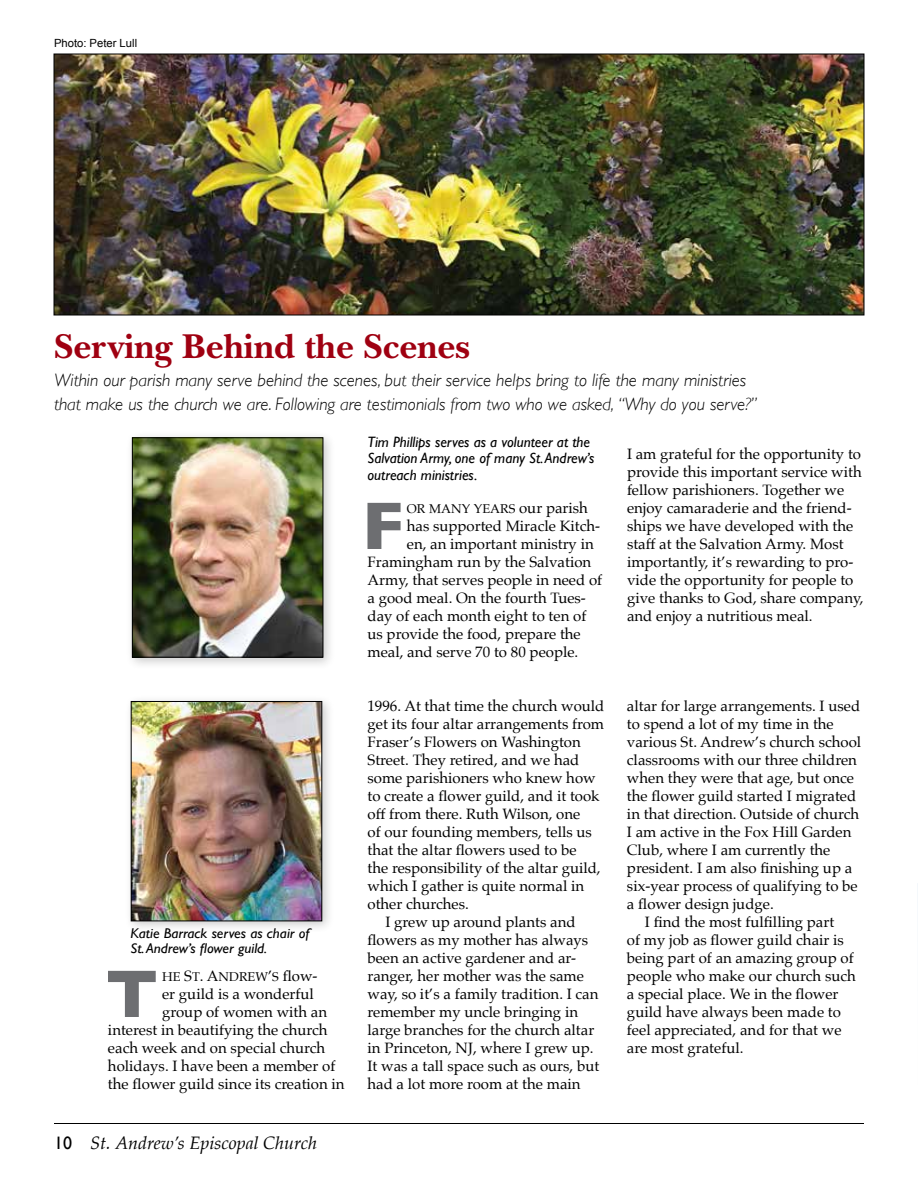
<style>
.page{position:relative;width:918px;height:1188px;background:#fff}
.page>*{position:absolute;margin:0;border:0;box-sizing:border-box;transform-origin:0 0}
.t1{font:700 68.25px "Gill Sans";color:#6d6e71}
.t2{font:700 36px "New Baskerville";color:#9f0011}
.t3{font:italic 300 18px/24px "Gill Sans";color:#000}
.t4{font:italic 18px "Palatino";color:#000}
.t5{font:15px/18px "Palatino";color:#000}
.t6{font:italic 15px/16.5px "Gill Sans";color:#000}
.t7{font:italic 14.1px/15.6px "Gill Sans";color:#000;scale:1.06 1}
.t8{font:12.75px "Palatino Roman SC850";color:#000}
.t9{font:11.25px "Arial";color:#000}
.s1{font-size:15px}
.s2{font-family:"Palatino";font-size:15px}
.s3{font-family:"Gill Sans";font-style:normal}
</style>
<div class="page">
<hr style="left:54px;top:1123px;width:810px;height:1px;background:#000">
<svg style="left:917px;top:883px;width:1px;height:14px"></svg>
<div style="left:124px;top:694px;width:211px;height:240px;background:#000;opacity:.2"></div>
<img style="left:133px;top:703px;width:187px;height:216px">
<div style="left:131px;top:701px;width:191px;height:220px;border:1px solid #000"></div>
<img style="left:56px;top:56px;width:806px;height:257px">
<div style="left:54px;top:54px;width:810px;height:261px;border:1px solid #000"></div>
<div style="left:125px;top:431px;width:211px;height:239px;background:#000;opacity:.2"></div>
<img style="left:134px;top:439px;width:187px;height:217px">
<div style="left:132px;top:437px;width:191px;height:221px;border:1px solid #000"></div>
<p class="t9" style="left:54px;top:36px;width:85px">Photo: Peter Lull</p>
<h2 class="t2" style="left:54px;top:325px;width:418px">Serving Behind the Scenes</h2>
<p class="t3" style="left:54px;top:368px;width:705px">Within our parish many serve behind the scenes, but their service helps bring to life the many ministries that make us the church we are. Following are testimonials from two who we asked, “Why do you serve?”</p>
<p class="t7" style="left:130px;top:925px;width:170px">Katie Barrack serves as chair of<br>St. Andrew’s flower guild.</p>
<h1 class="t1" style="left:106px;top:940px;width:54px">T</h1>
<p class="t8" style="left:162px;top:966px;width:157px">HE <span class="s1">S</span>T<span class="s1">. A</span>NDREW<span class="s1">’</span>S <span class="s2">flow-</span></p>
<p class="t5" style="left:162px;top:985px;width:153px">er guild is a wonderful</p>
<p class="t5" style="left:162px;top:1003px;width:167px">group of women with an</p>
<p class="t5" style="left:108px;top:1021px;width:221px">interest in beautifying the church</p>
<p class="t5" style="left:108px;top:1039px;width:219px">each week and on special church</p>
<p class="t5" style="left:108px;top:1057px;width:229px">holidays. I have been a member of</p>
<p class="t5" style="left:108px;top:1075px;width:238px">the flower guild since its creation in</p>
<p class="t4" style="left:54px;top:1128px;width:265px"><span class="s3">10</span> St. Andrew’s Episcopal Church</p>
<p class="t6" style="left:368px;top:434px;width:228px">Tim Phillips serves as a volunteer at the<br>Salvation Army, one of many St. Andrew’s outreach ministries.</p>
<h1 class="t1" style="left:362px;top:472px;width:44px">F</h1>
<p class="t8" style="left:407px;top:498px;width:183px">OR MANY YEARS <span class="s2">our parish</span></p>
<p class="t5" style="left:407px;top:517px;width:195px">has supported Miracle Kitch-</p>
<p class="t5" style="left:407px;top:535px;width:188px">en, an important ministry in</p>
<p class="t5" style="left:368px;top:553px;width:225px">Framingham run by the Salvation</p>
<p class="t5" style="left:368px;top:571px;width:236px">Army, that serves people in need of</p>
<p class="t5" style="left:368px;top:589px;width:220px">a good meal. On the fourth Tues-</p>
<p class="t5" style="left:368px;top:607px;width:220px">day of each month eight to ten of</p>
<p class="t5" style="left:368px;top:625px;width:215px">us provide the food, prepare the</p>
<p class="t5" style="left:368px;top:643px;width:212px">meal, and serve 70 to 80 people.</p>
<p class="t5" style="left:367px;top:697px;width:238px">1996. At that time the church would</p>
<p class="t5" style="left:367px;top:715px;width:238px">get its four altar arrangements from</p>
<p class="t5" style="left:367px;top:733px;width:215px">Fraser’s Flowers on Washington</p>
<p class="t5" style="left:367px;top:751px;width:213px">Street. They retired, and we had</p>
<p class="t5" style="left:367px;top:769px;width:230px">some parishioners who knew how</p>
<p class="t5" style="left:367px;top:787px;width:234px">to create a flower guild, and it took</p>
<p class="t5" style="left:367px;top:805px;width:214px">off from there. Ruth Wilson, one</p>
<p class="t5" style="left:367px;top:823px;width:226px">of our founding members, tells us</p>
<p class="t5" style="left:367px;top:841px;width:211px">that the altar flowers used to be</p>
<p class="t5" style="left:367px;top:859px;width:235px">the responsibility of the altar guild,</p>
<p class="t5" style="left:367px;top:877px;width:218px">which I gather is quite normal in</p>
<p class="t5" style="left:367px;top:895px;width:103px">other churches.</p>
<p class="t5" style="left:385px;top:913px;width:192px">I grew up around plants and</p>
<p class="t5" style="left:367px;top:931px;width:222px">flowers as my mother has always</p>
<p class="t5" style="left:367px;top:949px;width:210px">been an active gardener and ar-</p>
<p class="t5" style="left:367px;top:967px;width:218px">ranger, her mother was the same</p>
<p class="t5" style="left:367px;top:985px;width:233px">way, so it’s a family tradition. I can</p>
<p class="t5" style="left:367px;top:1003px;width:212px">remember my uncle bringing in</p>
<p class="t5" style="left:367px;top:1021px;width:228px">large branches for the church altar</p>
<p class="t5" style="left:367px;top:1039px;width:228px">in Princeton, NJ, where I grew up.</p>
<p class="t5" style="left:367px;top:1057px;width:233px">It was a tall space such as ours, but</p>
<p class="t5" style="left:367px;top:1075px;width:215px">had a lot more room at the main</p>
<p class="t5" style="left:627px;top:445px;width:238px">I am grateful for the opportunity to provide this important service with fellow parishioners. Together we enjoy camaraderie and the friend&shy;ships we have developed with the staff at the Salvation Army. Most importantly, it’s rewarding to pro&shy;vide the opportunity for people to give thanks to God, share company, and enjoy a nutritious meal.</p>
<p class="t5" style="left:627px;top:697px;width:235px">altar for large arrangements. I used</p>
<p class="t5" style="left:627px;top:715px;width:208px">to spend a lot of my time in the</p>
<p class="t5" style="left:627px;top:733px;width:236px">various St. Andrew’s church school</p>
<p class="t5" style="left:627px;top:751px;width:232px">classrooms with our three children</p>
<p class="t5" style="left:627px;top:769px;width:229px">when they were that age, but once</p>
<p class="t5" style="left:627px;top:787px;width:231px">the flower guild started I migrated</p>
<p class="t5" style="left:627px;top:805px;width:234px">in that direction. Outside of church</p>
<p class="t5" style="left:627px;top:823px;width:226px">I am active in the Fox Hill Garden</p>
<p class="t5" style="left:627px;top:841px;width:205px">Club, where I am currently the</p>
<p class="t5" style="left:627px;top:859px;width:227px">president. I am also finishing up a</p>
<p class="t5" style="left:627px;top:877px;width:232px">six-year process of qualifying to be</p>
<p class="t5" style="left:627px;top:895px;width:148px">a flower design judge.</p>
<p class="t5" style="left:645px;top:913px;width:191px">I find the most fulfilling part</p>
<p class="t5" style="left:627px;top:931px;width:218px">of my job as flower guild chair is</p>
<p class="t5" style="left:627px;top:949px;width:228px">being part of an amazing group of</p>
<p class="t5" style="left:627px;top:967px;width:230px">people who make our church such</p>
<p class="t5" style="left:627px;top:985px;width:213px">a special place. We in the flower</p>
<p class="t5" style="left:627px;top:1003px;width:216px">guild have always been made to</p>
<p class="t5" style="left:627px;top:1021px;width:216px">feel appreciated, and for that we</p>
<p class="t5" style="left:627px;top:1039px;width:118px">are most grateful.</p>
</div>
